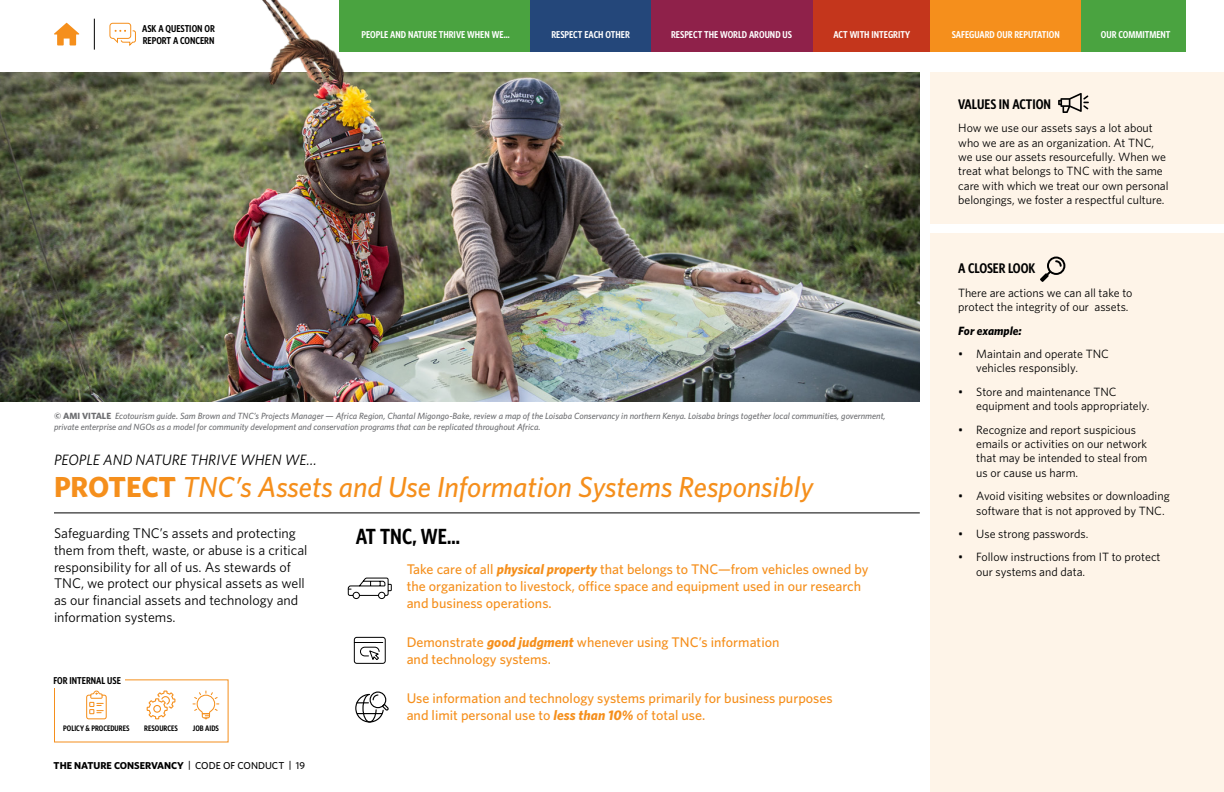
<style>
.page{position:relative;width:1224px;height:792px;background:#fff}
.page>*{position:absolute;margin:0;border:0;box-sizing:border-box;transform-origin:0 0}
.t1{font:italic 500 29px "Whitney";color:#f58f1c}
.t2{font:600 22px "Whitney Condensed";color:#000}
.t3{font:italic 15px "Whitney";color:#000}
.t4{font:500 14px/16.8px "Whitney";color:#f58f1c}
.t5{font:14px/16.8px "Whitney";color:#000}
.t6{font:600 14px "Whitney Condensed";color:#000}
.t7{font:12px/14.4px "Whitney";color:#000}
.t8{font:italic 700 12px "Whitney";color:#000}
.t9{font:600 10px "Whitney Condensed";color:#fff}
.t10{font:600 10px/12px "Whitney Condensed";color:#000}
.t11{font:700 10px "Whitney";color:#000}
.t12{font:italic 500 9px/10.8px "Whitney";color:#6d6e71}
.t13{font:600 8px "Whitney Condensed";color:#000}
.s1{font-weight:700;font-style:normal}
.s2{font-weight:700;font-style:italic}
.s3{font-weight:500}
</style>
<div class="page">
<svg style="left:109px;top:22px;width:27px;height:24px"></svg>
<hr style="left:94px;top:19px;width:1px;height:31px;background:#000">
<img style="left:0;top:72px;width:920px;height:330px">
<hr style="left:54px;top:512px;width:866px;height:1px;background:#000">
<svg style="left:347px;top:577px;width:45px;height:23px"></svg>
<div style="left:354px;top:637px;width:32px;height:27px;border:1px solid #000;border-radius:2px"></div>
<svg style="left:354px;top:642px;width:29px;height:20px"></svg>
<div style="left:370px;top:692px;width:16px;height:16px;border:1px solid #000;border-radius:50%"></div>
<svg style="left:355px;top:693px;width:34px;height:30px"></svg>
<div style="left:931px;top:72px;width:293px;height:720px;background:#fef4e8"></div>
<div style="left:926px;top:224px;width:298px;height:9px;background:#fff"></div>
<svg style="left:1040px;top:257px;width:25px;height:25px"></svg>
<svg style="left:1058px;top:93px;width:31px;height:20px"></svg>
<img style="left:205px;top:0;width:240px;height:228px">
<div style="left:340px;top:0;width:191px;height:51px;background:#4aa340"></div>
<div style="left:530px;top:0;width:121px;height:51px;background:#24477a"></div>
<div style="left:651px;top:0;width:162px;height:51px;background:#8f214a"></div>
<div style="left:813px;top:0;width:118px;height:51px;background:#c4361c"></div>
<div style="left:931px;top:0;width:150px;height:51px;background:#f58f1c"></div>
<div style="left:1081px;top:0;width:104px;height:51px;background:#4aa340"></div>
<svg style="left:54px;top:23px;width:25px;height:22px"></svg>
<svg style="left:86px;top:691px;width:21px;height:28px"></svg>
<svg style="left:193px;top:691px;width:26px;height:28px"></svg>
<svg style="left:147px;top:691px;width:28px;height:28px"></svg>
<p class="t10" style="left:142px;top:22px;width:74px">ASK A QUESTION OR<br>REPORT A CONCERN</p>
<p class="t9" style="left:362px;top:29px;width:149px">PEOPLE AND NATURE THRIVE WHEN WE…</p>
<p class="t9" style="left:551px;top:29px;width:80px">RESPECT EACH OTHER</p>
<p class="t9" style="left:671px;top:29px;width:122px">RESPECT THE WORLD AROUND US</p>
<p class="t9" style="left:833px;top:29px;width:78px">ACT WITH INTEGRITY</p>
<p class="t9" style="left:952px;top:29px;width:109px">SAFEGUARD OUR REPUTATION</p>
<p class="t9" style="left:1101px;top:29px;width:71px">OUR COMMITMENT</p>
<p class="t6" style="left:958px;top:96px;width:94px">VALUES IN ACTION</p>
<p class="t7" style="left:958px;top:120px;width:212px">How we use our assets says a lot about who we are as an organization. At TNC, we use our assets resourcefully. When we treat what belongs to TNC with the same care with which we treat our own personal belongings, we foster a respectful culture.</p>
<p class="t12" style="left:54px;top:410px;width:833px"><span class="s1">© AMI VITALE</span> Ecotourism guide. Sam Brown and TNC’s Projects Manager — Africa Region, Chantal Migongo-Bake, review a map of the Loisaba Conservancy in northern Kenya. Loisaba brings together local communities, government, private enterprise and NGOs as a model for community development and conservation programs that can be replicated throughout Africa.</p>
<p class="t3" style="left:54px;top:451px;width:265px">PEOPLE AND NATURE THRIVE WHEN WE…</p>
<p class="t1" style="left:54px;top:470px;width:761px"><span class="s1">PROTECT</span> TNC’s Assets and Use Information Systems Responsibly</p>
<p class="t5" style="left:54px;top:524px;width:255px">Safeguarding TNC’s assets and protecting them from theft, waste, or abuse is a critical responsibility for all of us. As stewards of TNC, we protect our physical assets as well as our financial assets and technology and information systems.</p>
<p class="t2" style="left:356px;top:524px;width:106px">AT TNC, WE…</p>
<p class="t4" style="left:407px;top:561px;width:463px">Take care of all <span class="s2">physical property</span> that belongs to TNC—from vehicles owned by the organization to livestock, office space and equipment used in our research and business operations.</p>
<p class="t4" style="left:407px;top:634px;width:374px">Demonstrate <span class="s2">good judgment</span> whenever using TNC’s information and technology systems.</p>
<p class="t4" style="left:407px;top:690px;width:427px">Use information and technology systems primarily for business purposes and limit personal use to <span class="s2">less than 10%</span> of total use.</p>
<p class="t10" style="left:53px;top:674px;width:69px">FOR INTERNAL USE</p>
<p class="t13" style="left:63px;top:724px;width:68px">POLICY &amp; PROCEDURES</p>
<p class="t13" style="left:144px;top:724px;width:35px">RESOURCES</p>
<p class="t13" style="left:193px;top:724px;width:27px">JOB AIDS</p>
<p class="t11" style="left:54px;top:760px;width:253px">THE NATURE CONSERVANCY <span class="s3">| CODE OF CONDUCT | 19</span></p>
<p class="t6" style="left:958px;top:260px;width:79px">A CLOSER LOOK</p>
<p class="t7" style="left:958px;top:285px;width:176px">There are actions we can all take to protect the integrity of our assets.</p>
<p class="t8" style="left:958px;top:323px;width:65px">For example:</p>
<p class="t7" style="left:976px;top:346px;width:134px;text-indent:-18px">• Maintain and operate TNC vehicles responsibly.</p>
<p class="t7" style="left:976px;top:384px;width:175px;text-indent:-18px">• Store and maintenance TNC equipment and tools appropriately.</p>
<p class="t7" style="left:976px;top:422px;width:173px;text-indent:-18px">• Recognize and report suspicious emails or activities on our network that may be intended to steal from us or cause us harm.</p>
<p class="t7" style="left:976px;top:489px;width:195px;text-indent:-18px">• Avoid visiting websites or downloading software that is not approved by TNC.</p>
<p class="t7" style="left:958px;top:526px;width:132px">• Use strong passwords.</p>
<p class="t7" style="left:976px;top:550px;width:186px;text-indent:-18px">• Follow instructions from IT to protect our systems and data.</p>
</div>
